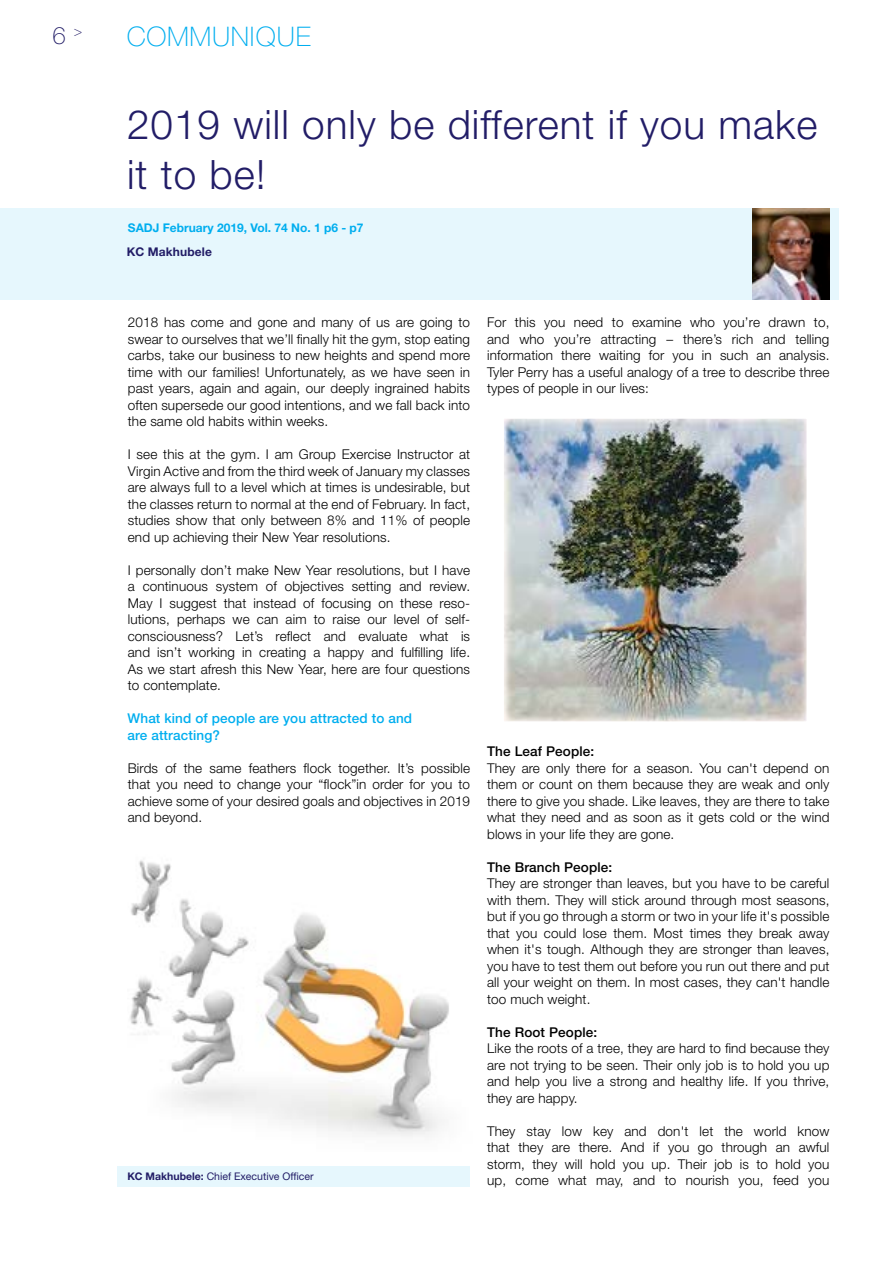
<style>
.page{position:relative;width:893px;height:1263px;background:#fff}
.page>*{position:absolute;margin:0;border:0;box-sizing:border-box;transform-origin:0 0}
.Article_Title{font:300 40.5px/49.5px "Helvetica Neue LT Std";letter-spacing:.025em;color:#221d67}
.t1{font:100 27px "Helvetica Neue LT Std";letter-spacing:.025em;color:#00aeef}
.Article_PageHeader_N{font:100 24px "Helvetica Neue LT Std";color:#221d67}
.Article_PageHeader_N-2{font:100 13.95px "Helvetica Neue LT Std";color:#221d67}
.Article_Body_Text{font:300 13.5px/16.5px "Helvetica Neue LT Std";letter-spacing:.01em;color:#000;text-align:justify}
.Article_Body_Categor{font:500 13.5px "Helvetica Neue LT Std";letter-spacing:.01em;color:#00aeef}
.Article_Body_Text-2{font:500 13.5px "Helvetica Neue LT Std";letter-spacing:.01em;color:#000}
.Article_JournalName{font:700 12px "Helvetica Neue LT Std";color:#00aeef}
.Article_AuthorName{font:700 12px "Helvetica Neue LT Std";letter-spacing:.01em;color:#221d67}
.Article_AuthorDetail{font:10.5px "Helvetica Neue LT Std";color:#221d67}
.s1{font-weight:700}
</style>
<div class="page">
<img style="left:504px;top:419px;width:302px;height:302px">
<img style="left:130px;top:860px;width:319px;height:277px">
<div style="left:0;top:209px;width:839px;height:91px;background:#e6f7fd"></div>
<img style="left:752px;top:209px;width:77px;height:91px">
<div style="left:118px;top:1166px;width:352px;height:20px;background:#e6f7fd"></div>
<p class="Article_PageHeader_N" style="left:53px;top:22px;width:15px">6</p>
<h2 class="t1" style="left:127px;top:21px;width:186px">COMMUNIQUE</h2>
<p class="Article_PageHeader_N-2" style="left:74px;top:23px;width:10px">&gt;</p>
<p class="Article_Title" style="left:127px;top:99px;width:692px">2019 will only be different if you make it to be!</p>
<p class="Article_JournalName" style="left:128px;top:221px;width:237px">SADJ February 2019, Vol. 74 No. 1 p6 - p7</p>
<p class="Article_AuthorName" style="left:127px;top:244px;width:87px">KC Makhubele</p>
<p class="Article_Body_Text" style="left:128px;top:314px;width:344px">2018 has come and gone and many of us are going to swear to ourselves that we’ll finally hit the gym, stop eating carbs, take our business to new heights and spend more time with our families! Unfortunately, as we have seen in past years, again and again, our deeply ingrained habits often supersede our good intentions, and we fall back into the same old habits within weeks.</p>
<p class="Article_Body_Text" style="left:128px;top:446px;width:344px">I see this at the gym. I am Group Exercise Instructor at Virgin Active and from the third week of January my classes are always full to a level which at times is undesirable, but the classes return to normal at the end of February. In fact, studies show that only between 8% and 11% of people end up achieving their New Year resolutions.</p>
<p class="Article_Body_Text" style="left:128px;top:561px;width:344px">I personally don’t make New Year resolutions, but I have a continuous system of objectives setting and review.<br>May I suggest that instead of focusing on these reso&shy;lutions, perhaps we can aim to raise our level of self&shy;consciousness? Let’s reflect and evaluate what is and isn’t working in creating a happy and fulfilling life.<br>As we start afresh this New Year, here are four questions to contemplate.</p>
<p class="Article_Body_Categor" style="left:128px;top:710px;width:286px">What kind of people are you attracted to and</p>
<p class="Article_Body_Categor" style="left:128px;top:727px;width:94px">are attracting?</p>
<p class="Article_Body_Text" style="left:128px;top:759px;width:344px">Birds of the same feathers flock together. It’s possible that you need to change your “flock”in order for you to achieve some of your desired goals and objectives in 2019 and beyond.</p>
<p class="Article_AuthorDetail" style="left:127px;top:1170px;width:188px"><span class="s1">KC Makhubele:</span> Chief Executive Officer</p>
<p class="Article_Body_Text" style="left:487px;top:314px;width:344px">For this you need to examine who you’re drawn to, and who you’re attracting – there’s rich and telling information there waiting for you in such an analysis.<br>Tyler Perry has a useful analogy of a tree to describe three types of people in our lives:</p>
<p class="Article_Body_Text-2" style="left:487px;top:743px;width:109px">The Leaf People:</p>
<p class="Article_Body_Text" style="left:487px;top:759px;width:344px">They are only there for a season. You can't depend on them or count on them because they are weak and only there to give you shade. Like leaves, they are there to take what they need and as soon as it gets cold or the wind blows in your life they are gone.</p>
<p class="Article_Body_Text-2" style="left:487px;top:859px;width:127px">The Branch People:</p>
<p class="Article_Body_Text" style="left:487px;top:875px;width:344px">They are stronger than leaves, but you have to be careful with them. They will stick around through most seasons, but if you go through a storm or two in your life it's possible that you could lose them. Most times they break away when it's tough. Although they are stronger than leaves, you have to test them out before you run out there and put all your weight on them. In most cases, they can't handle too much weight.</p>
<p class="Article_Body_Text-2" style="left:487px;top:1024px;width:112px">The Root People:</p>
<p class="Article_Body_Text" style="left:487px;top:1040px;width:344px">Like the roots of a tree, they are hard to find because they are not trying to be seen. Their only job is to hold you up and help you live a strong and healthy life. If you thrive, they are happy.</p>
<p class="Article_Body_Text" style="left:487px;top:1122px;width:344px">They stay low key and don't let the world know that they are there. And if you go through an awful storm, they will hold you up. Their job is to hold you up, come what may, and to nourish you, feed you</p>
</div>
